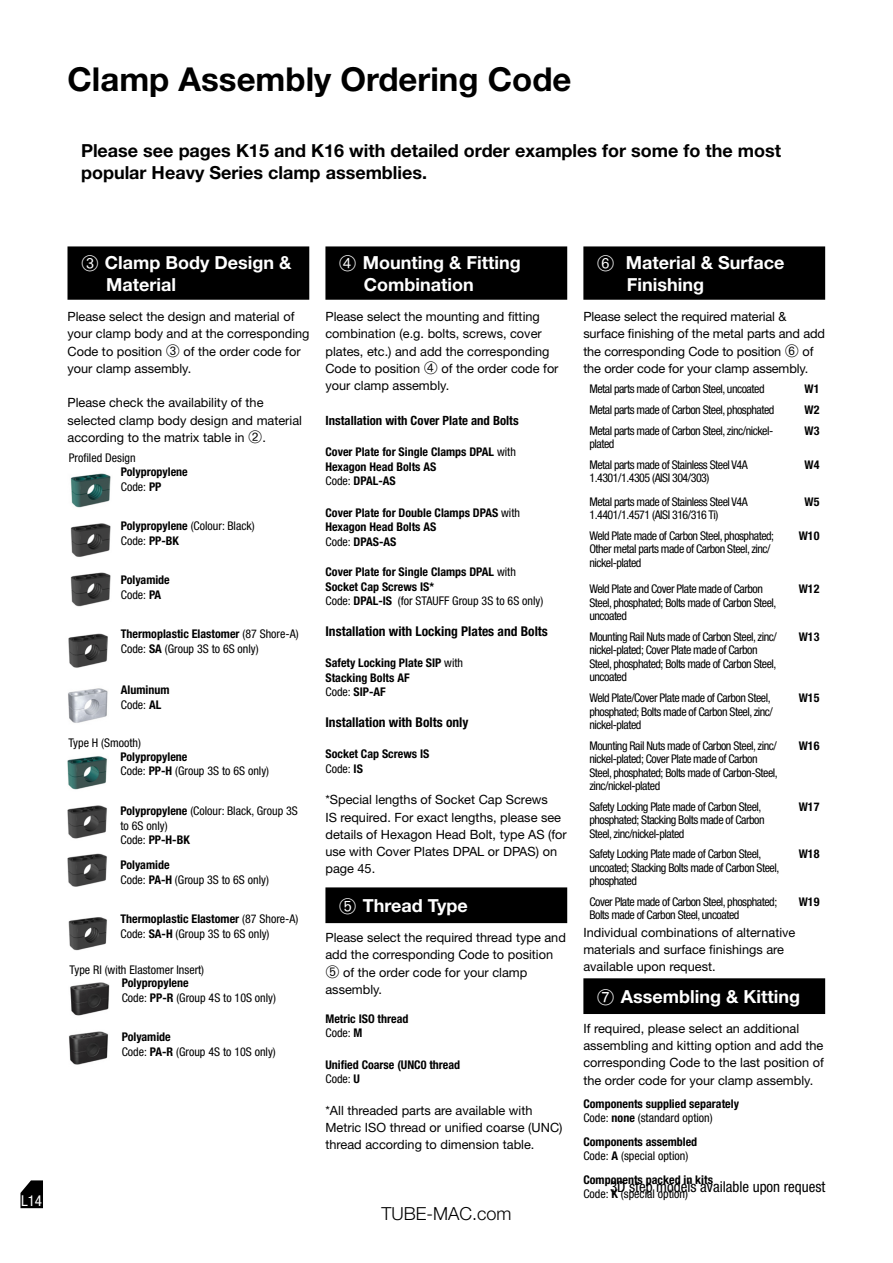
<style>
.page{position:relative;width:893px;height:1263px;background:#fff}
.page>*{position:absolute;margin:0;border:0;box-sizing:border-box;transform-origin:0 0}
.t1{font:700 33px "Helvetica Neue LT Std";color:#000}
.t2{font:700 18px/21.6px "Helvetica Neue LT Std";color:#fff}
.t3{font:700 18px/21.6px "Helvetica Neue LT Std";color:#000}
.t4{font:300 18px "Helvetica Neue LT Std";color:#000}
.t5{font:condensed 15px "Helvetica Neue LT Std";color:#000}
.t6{font:condensed 15px "Helvetica Neue LT Std";color:#fff}
.t7{font:700 condensed 13.5px "Helvetica Neue LT Std";color:#000}
.t8{font:12.75px/17.2px "Helvetica Neue LT Std";color:#000}
.t9{font:700 condensed 12.75px "Helvetica Neue LT Std";color:#000}
.t10{font:condensed 12px/13.5px "Helvetica Neue LT Std";letter-spacing:-.04em;color:#000}
.t11{font:700 condensed 12px/14.4px "Helvetica Neue LT Std";color:#000}
.t12{font:condensed 12px/14.4px "Helvetica Neue LT Std";color:#000}
.s1{font-weight:400}
.s2{font-weight:700}
</style>
<div class="page">
<svg style="left:20px;top:1180px;width:23px;height:28px"></svg>
<div style="left:68px;top:246px;width:241px;height:54px;background:#000"></div>
<img style="left:70px;top:473px;width:41px;height:134px">
<img style="left:68px;top:633px;width:40px;height:35px">
<img style="left:68px;top:688px;width:40px;height:35px">
<img style="left:68px;top:756px;width:39px;height:131px">
<img style="left:68px;top:917px;width:39px;height:34px">
<img style="left:69px;top:982px;width:40px;height:83px">
<div style="left:325px;top:246px;width:242px;height:54px;background:#000"></div>
<div style="left:325px;top:887px;width:242px;height:36px;background:#000"></div>
<div style="left:583px;top:246px;width:242px;height:54px;background:#000"></div>
<div style="left:583px;top:978px;width:242px;height:36px;background:#000"></div>
<h1 class="t1" style="left:68px;top:59px;width:506px">Clamp Assembly Ordering Code</h1>
<h2 class="t3" style="left:81px;top:140px;width:702px">Please see pages K15 and K16 with detailed order examples for some fo the most popular Heavy Series clamp assemblies.</h2>
<p class="t6" style="left:21px;top:1192px;width:23px">L14</p>
<h2 class="t2" style="left:106px;top:252px;width:187px;text-indent:-25px">➂ Clamp Body Design &amp;<br>Material</h2>
<p class="t8" style="left:68px;top:308px;width:244px">Please select the design and material of your clamp body and at the corresponding Code to position ➂ of the order code for your clamp assembly.</p>
<p class="t8" style="left:68px;top:394px;width:236px">Please check the availability of the selected clamp body design and material according to the matrix table in ➁.</p>
<p class="t12" style="left:69px;top:451px;width:68px">Profiled Design</p>
<p class="t11" style="left:121px;top:465px;width:68px">Polypropylene<br><span class="s1">Code:</span> PP</p>
<p class="t12" style="left:121px;top:519px;width:135px"><span class="s2">Polypropylene</span> (Colour: Black)<br>Code: <span class="s2">PP-BK</span></p>
<p class="t11" style="left:121px;top:573px;width:51px">Polyamide<br><span class="s1">Code:</span> PA</p>
<p class="t12" style="left:121px;top:627px;width:179px"><span class="s2">Thermoplastic Elastomer</span> (87 Shore-A)<br>Code: <span class="s2">SA</span> (Group 3S to 6S only)</p>
<p class="t11" style="left:121px;top:682px;width:50px">Aluminum<br><span class="s1">Code:</span> AL</p>
<p class="t12" style="left:68px;top:736px;width:74px">Type H (Smooth)</p>
<p class="t12" style="left:121px;top:749px;width:150px"><span class="s2">Polypropylene<br></span>Code: <span class="s2">PP-H</span> (Group 3S to 6S only)</p>
<p class="t12" style="left:121px;top:803px;width:179px"><span class="s2">Polypropylene</span> (Colour: Black, Group 3S to 6S only)<br>Code: <span class="s2">PP-H-BK</span></p>
<p class="t12" style="left:121px;top:857px;width:150px"><span class="s2">Polyamide<br></span>Code: <span class="s2">PA-H</span> (Group 3S to 6S only)</p>
<p class="t12" style="left:121px;top:911px;width:179px"><span class="s2">Thermoplastic Elastomer</span> (87 Shore-A)<br>Code: <span class="s2">SA-H</span> (Group 3S to 6S only)</p>
<p class="t12" style="left:70px;top:962px;width:136px">Type RI (with Elastomer Insert)</p>
<p class="t12" style="left:122px;top:976px;width:156px"><span class="s2">Polypropylene<br></span>Code: <span class="s2">PP-R</span> (Group 4S to 10S only)</p>
<p class="t12" style="left:122px;top:1030px;width:156px"><span class="s2">Polyamide<br></span>Code: <span class="s2">PA-R</span> (Group 4S to 10S only)</p>
<h2 class="t2" style="left:364px;top:252px;width:158px;text-indent:-25px">➃ Mounting &amp; Fitting<br>Combination</h2>
<p class="t8" style="left:325px;top:308px;width:235px">Please select the mounting and fitting combination (e.g. bolts, screws, cover plates, etc.) and add the corresponding Code to position ➃ of the order code for your clamp assembly.</p>
<p class="t9" style="left:325px;top:412px;width:195px">Installation with Cover Plate and Bolts</p>
<p class="t11" style="left:325px;top:445px;width:192px">Cover Plate for Single Clamps DPAL <span class="s1">with<br></span>Hexagon Head Bolts AS<br><span class="s1">Code:</span> DPAL-AS</p>
<p class="t11" style="left:325px;top:505px;width:196px">Cover Plate for Double Clamps DPAS <span class="s1">with<br></span>Hexagon Head Bolts AS<br><span class="s1">Code:</span> DPAS-AS</p>
<p class="t11" style="left:325px;top:564px;width:219px">Cover Plate for Single Clamps DPAL <span class="s1">with<br></span>Socket Cap Screws IS*<br><span class="s1">Code:</span> DPAL-IS <span class="s1">(for STAUFF Group 3S to 6S only)</span></p>
<p class="t7" style="left:325px;top:623px;width:224px">Installation with Locking Plates and Bolts</p>
<p class="t11" style="left:325px;top:656px;width:139px">Safety Locking Plate SIP <span class="s1">with<br></span>Stacking Bolts AF<br><span class="s1">Code:</span> SIP-AF</p>
<p class="t7" style="left:325px;top:714px;width:145px">Installation with Bolts only</p>
<p class="t11" style="left:325px;top:747px;width:105px">Socket Cap Screws IS<br><span class="s1">Code:</span> IS</p>
<p class="t8" style="left:325px;top:791px;width:243px">*Special lengths of Socket Cap Screws<br>IS required. For exact lengths, please see details of Hexagon Head Bolt, type AS (for use with Cover Plates DPAL or DPAS) on page 45.</p>
<h2 class="t2" style="left:339px;top:895px;width:131px">➄ Thread Type</h2>
<p class="t8" style="left:325px;top:929px;width:242px">Please select the required thread type and add the corresponding Code to position<br>➄ of the order code for your clamp assembly.</p>
<p class="t11" style="left:325px;top:1011px;width:85px">Metric ISO thread<br><span class="s1">Code:</span> M</p>
<p class="t11" style="left:325px;top:1057px;width:136px">Unified Coarse (UNC0 thread<br><span class="s1">Code:</span> U</p>
<p class="t8" style="left:325px;top:1101px;width:239px">*All threaded parts are available with<br>Metric ISO thread or unified coarse (UNC) thread according to dimension table.</p>
<h2 class="t4" style="left:381px;top:1202px;width:132px">TUBE-MAC.com</h2>
<h2 class="t2" style="left:627px;top:252px;width:159px;text-indent:-30px">➅ Material &amp; Surface<br>Finishing</h2>
<p class="t8" style="left:583px;top:308px;width:243px">Please select the required material &amp; surface finishing of the metal parts and add the corresponding Code to position ➅ of the order code for your clamp assembly.</p>
<p class="t10" style="left:589px;top:382px;width:177px">Metal parts made of Carbon Steel, uncoated</p>
<p class="t11" style="left:805px;top:382px;width:16px">W1</p>
<p class="t10" style="left:589px;top:403px;width:187px">Metal parts made of Carbon Steel, phosphated</p>
<p class="t11" style="left:805px;top:402px;width:16px">W2</p>
<p class="t10" style="left:589px;top:423px;width:185px">Metal parts made of Carbon Steel, zinc/nickel&shy;plated</p>
<p class="t11" style="left:805px;top:423px;width:16px">W3</p>
<p class="t10" style="left:589px;top:458px;width:160px">Metal parts made of Stainless Steel V4A<br>1.4301/1.4305 (AISI 304/303)</p>
<p class="t11" style="left:805px;top:457px;width:16px">W4</p>
<p class="t10" style="left:589px;top:495px;width:160px">Metal parts made of Stainless Steel V4A<br>1.4401/1.4571 (AISI 316/316 Ti)</p>
<p class="t11" style="left:805px;top:494px;width:16px">W5</p>
<p class="t10" style="left:589px;top:529px;width:186px">Weld Plate made of Carbon Steel, phosphated;<br>Other metal parts made of Carbon Steel, zinc/ nickel-plated</p>
<p class="t11" style="left:799px;top:528px;width:22px">W10</p>
<p class="t10" style="left:589px;top:582px;width:189px">Weld Plate and Cover Plate made of Carbon<br>Steel, phosphated; Bolts made of Carbon Steel, uncoated</p>
<p class="t11" style="left:799px;top:582px;width:22px">W12</p>
<p class="t10" style="left:589px;top:630px;width:189px">Mounting Rail Nuts made of Carbon Steel, zinc/ nickel-plated; Cover Plate made of Carbon Steel, phosphated; Bolts made of Carbon Steel, uncoated</p>
<p class="t11" style="left:799px;top:629px;width:22px">W13</p>
<p class="t10" style="left:589px;top:691px;width:185px">Weld Plate/Cover Plate made of Carbon Steel, phosphated; Bolts made of Carbon Steel, zinc/ nickel-plated</p>
<p class="t11" style="left:799px;top:690px;width:22px">W15</p>
<p class="t10" style="left:589px;top:738px;width:190px">Mounting Rail Nuts made of Carbon Steel, zinc/ nickel-plated; Cover Plate made of Carbon Steel, phosphated; Bolts made of Carbon-Steel, zinc/nickel-plated</p>
<p class="t11" style="left:799px;top:738px;width:22px">W16</p>
<p class="t10" style="left:589px;top:800px;width:177px">Safety Locking Plate made of Carbon Steel, phosphated; Stacking Bolts made of Carbon<br>Steel, zinc/nickel-plated</p>
<p class="t11" style="left:799px;top:799px;width:22px">W17</p>
<p class="t10" style="left:589px;top:847px;width:191px">Safety Locking Plate made of Carbon Steel, uncoated; Stacking Bolts made of Carbon Steel, phosphated</p>
<p class="t11" style="left:799px;top:847px;width:22px">W18</p>
<p class="t10" style="left:589px;top:895px;width:189px">Cover Plate made of Carbon Steel, phosphated;<br>Bolts made of Carbon Steel, uncoated</p>
<p class="t11" style="left:799px;top:894px;width:22px">W19</p>
<p class="t8" style="left:583px;top:923px;width:214px">Individual combinations of alternative materials and surface finishings are available upon request.</p>
<h2 class="t2" style="left:597px;top:985px;width:205px">➆ Assembling &amp; Kitting</h2>
<p class="t8" style="left:583px;top:1019px;width:242px">If required, please select an additional assembling and kitting option and add the corresponding Code to the last position of the order code for your clamp assembly.</p>
<p class="t11" style="left:583px;top:1096px;width:157px">Components supplied separately<br><span class="s1">Code:</span> none <span class="s1">(standard option)</span></p>
<p class="t11" style="left:583px;top:1134px;width:115px">Components assembled<br><span class="s1">Code:</span> A <span class="s1">(special option)</span></p>
<p class="t11" style="left:583px;top:1172px;width:131px">Components packed in kits<br><span class="s1">Code:</span> K <span class="s1">(special option)</span></p>
<p class="t5" style="left:610px;top:1178px;width:217px">3D step models available upon request</p>
</div>
